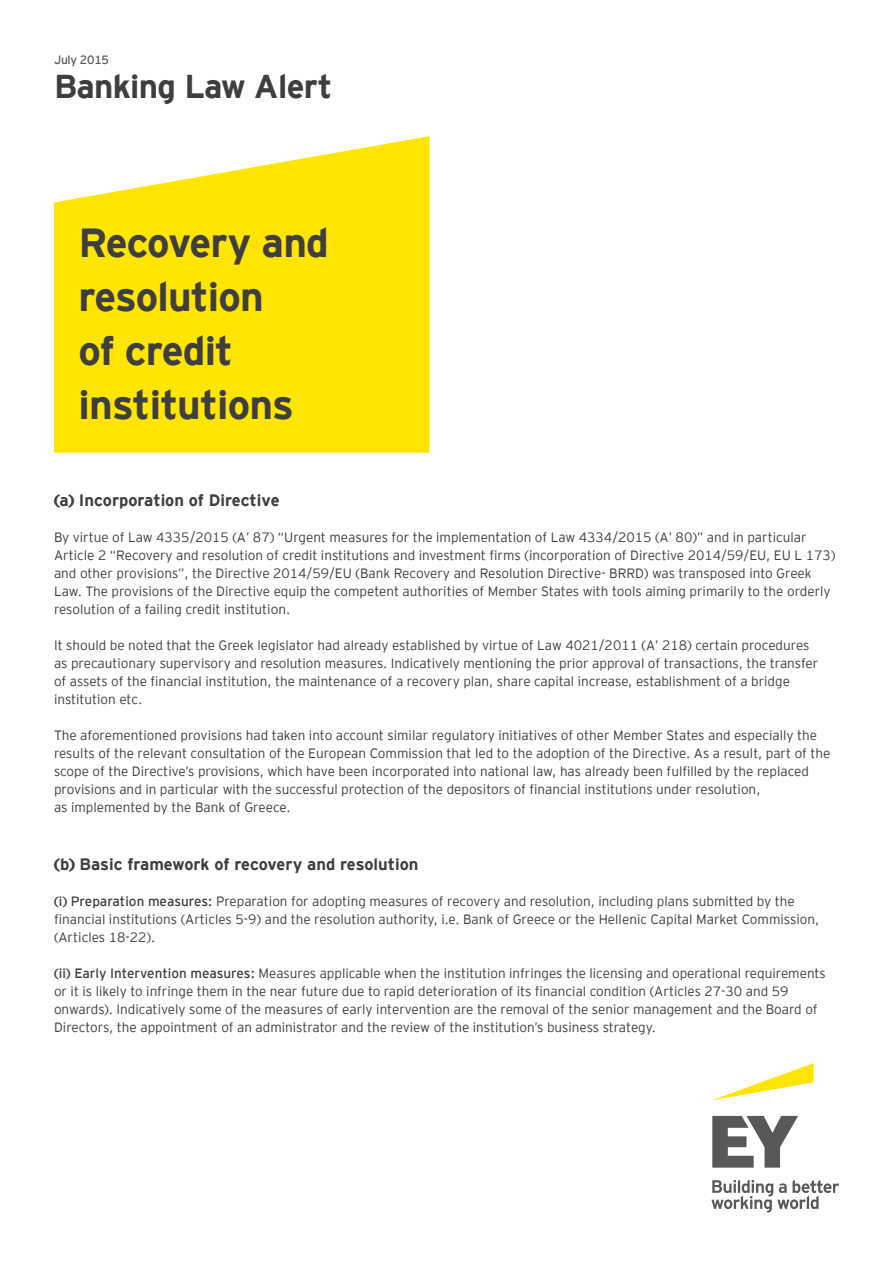
<style>
.page{position:relative;width:893px;height:1263px;background:#fff}
.page>*{position:absolute;margin:0;border:0;box-sizing:border-box;transform-origin:0 0}
.t1{font:700 40.5px/54px "EY Interstate";letter-spacing:-.02em;color:#3e3e3f}
.t2{font:700 33px "EY Interstate";letter-spacing:-.02em;color:#3e3e3f}
.t3{font:700 16.5px "EY Interstate";color:#3e3e3f}
.t4{font:300 13.5px/18px "EY Interstate";color:#3e3e3f}
.t5{font:12px "EY Interstate";letter-spacing:-.02em;color:#57585a}
.s1{font-style:inherit}
</style>
<div class="page">
<svg style="left:713px;top:1063px;width:101px;height:37px"></svg>
<svg style="left:711px;top:1116px;width:128px;height:96px"></svg>
<svg style="left:54px;top:136px;width:375px;height:317px;background:#ffe71c"></svg>
<p class="t5" style="left:54px;top:51px;width:57px">July 2015</p>
<h2 class="t2" style="left:54px;top:62px;width:280px">Banking Law Alert</h2>
<h1 class="t1" style="left:79px;top:213px;width:252px">Recovery and resolution<br>of credit institutions</h1>
<p class="t3" style="left:54px;top:489px;width:227px">(a) Incorporation of Directive</p>
<p class="t4" style="left:54px;top:528px;width:783px">By virtue of Law 4335/2015 (A’ 87) “Urgent measures for the implementation of Law 4334/2015 (A’ 80)” and in particular Article 2 “Recovery and resolution of credit institutions and investment firms (incorporation of Directive 2014/59/EU, EU L 173) and other provisions”, the Directive 2014/59/EU (Bank Recovery and Resolution Directive- BRRD) was transposed into Greek Law. The provisions of the Directive equip the competent authorities of Member States with tools aiming primarily to the orderly resolution of a failing credit institution.</p>
<p class="t4" style="left:54px;top:636px;width:766px">It should be noted that the Greek legislator had already established by virtue of Law 4021/2011 (A’ 218) certain procedures as precautionary supervisory and resolution measures. Indicatively mentioning the prior approval of transactions, the transfer of assets of the financial institution, the maintenance of a recovery plan, share capital increase, establishment of a bridge institution etc.</p>
<p class="t4" style="left:54px;top:726px;width:778px">The aforementioned provisions had taken into account similar regulatory initiatives of other Member States and especially the results of the relevant consultation of the European Commission that led to the adoption of the Directive. As a result, part of the scope of the Directive’s provisions, which have been incorporated into national law, has already been fulfilled by the replaced provisions and in particular with the successful protection of the depositors of financial institutions under resolution,<br>as implemented by the Bank of Greece.</p>
<p class="t3" style="left:54px;top:852px;width:366px">(b) Basic framework of recovery and resolution</p>
<p class="t4" style="left:54px;top:891px;width:767px"><span class="s1">(i) Preparation measures:</span> Preparation for adopting measures of recovery and resolution, including plans submitted by the financial institutions (Articles 5-9) and the resolution authority, i.e. Bank of Greece or the Hellenic Capital Market Commission, (Articles 18-22).</p>
<p class="t4" style="left:54px;top:963px;width:773px"><span class="s1">(ii) Early Intervention measures:</span> Measures applicable when the institution infringes the licensing and operational requirements or it is likely to infringe them in the near future due to rapid deterioration of its financial condition (Articles 27-30 and 59 onwards). Indicatively some of the measures of early intervention are the removal of the senior management and the Board of Directors, the appointment of an administrator and the review of the institution’s business strategy.</p>
</div>
